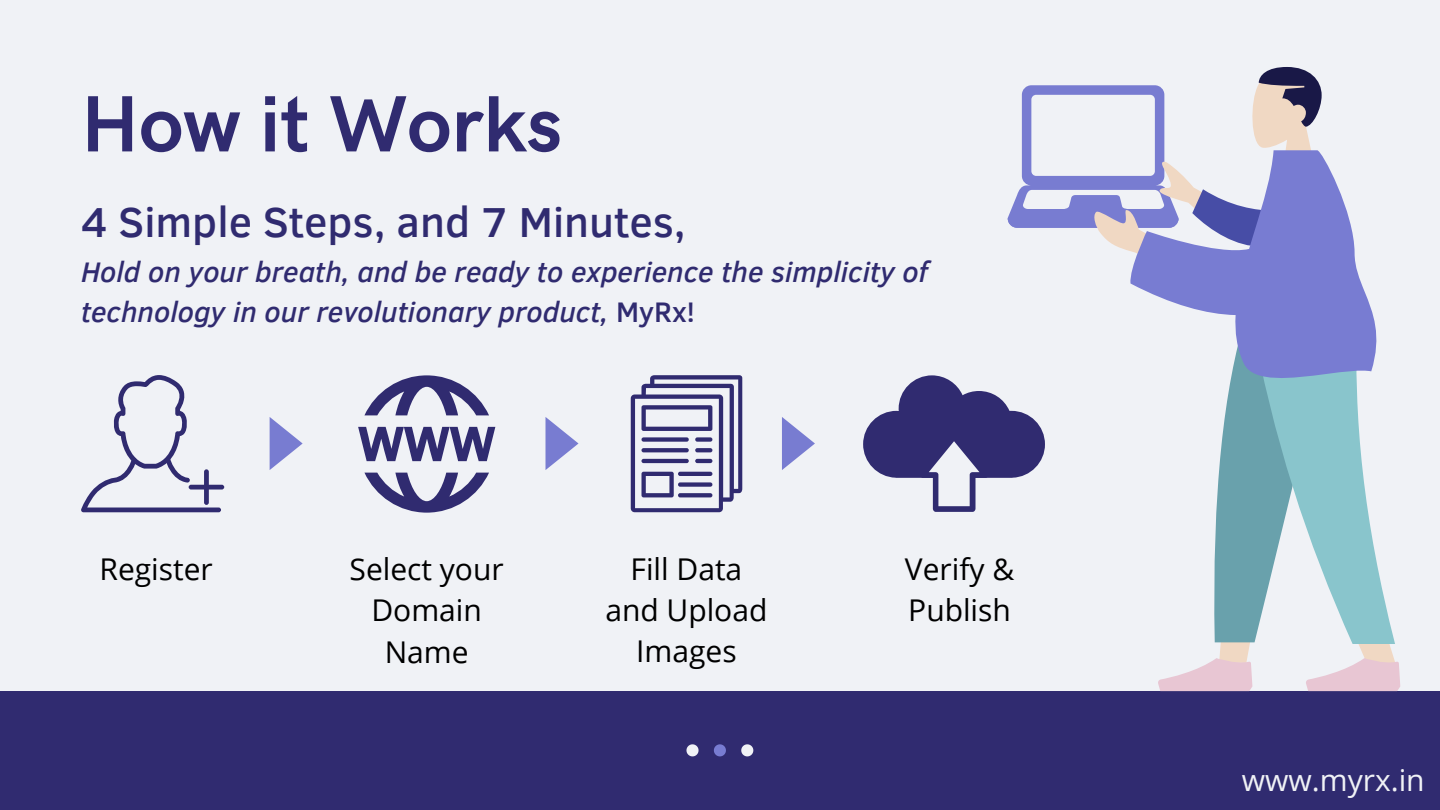
<style>
.page{position:relative;width:1440px;height:810px;background:#f0f2f6}
.page>*{position:absolute;margin:0;border:0;box-sizing:border-box;transform-origin:0 0}
.t1{font:700 80px "HK Grotesk";color:#302b70}
.t2{font:500 43px "Clear Sans";color:#302b70}
.t3{font:30px/41.2px "Open Sans";color:#000;text-align:center}
.t4{font:30px "Open Sans";color:#f0f2f6}
.t5{font:italic 500 29px/40.2px "Clear Sans";color:#302b70}
.s1{font-style:normal}
</style>
<div class="page">
<div style="left:0;top:691px;width:1440px;height:119px;background:#302b70"></div>
<svg style="left:1158px;top:384px;width:242px;height:307px"></svg>
<svg style="left:1008px;top:67px;width:314px;height:184px"></svg>
<svg style="left:1129px;top:150px;width:248px;height:234px;fill:#787cd2"></svg>
<svg style="left:686px;top:744px;width:13px;height:12px"></svg>
<svg style="left:714px;top:744px;width:12px;height:12px"></svg>
<svg style="left:741px;top:744px;width:12px;height:12px"></svg>
<svg style="left:631px;top:375px;width:112px;height:137px"></svg>
<svg style="left:364px;top:375px;width:125px;height:40px"></svg>
<svg style="left:364px;top:473px;width:125px;height:40px"></svg>
<svg style="left:358px;top:427px;width:137px;height:34px"></svg>
<svg style="left:81px;top:375px;width:140px;height:137px"></svg>
<div style="left:204px;top:469px;width:5px;height:36px;background:#302b70;border-radius:2px"></div>
<div style="left:189px;top:485px;width:35px;height:5px;background:#302b70;border-radius:2px"></div>
<svg style="left:863px;top:375px;width:182px;height:137px"></svg>
<svg style="left:270px;top:417px;width:33px;height:53px"></svg>
<svg style="left:546px;top:417px;width:33px;height:53px"></svg>
<svg style="left:782px;top:417px;width:33px;height:53px"></svg>
<p class="t1" style="left:81px;top:79px;width:483px">How it Works</p>
<p class="t2" style="left:81px;top:190px;width:606px">4 Simple Steps, and 7 Minutes,</p>
<p class="t5" style="left:81px;top:250px;width:848px">Hold on your breath, and be ready to experience the simplicity of technology in our revolutionary product, <span class="s1">MyRx!</span></p>
<p class="t3" style="left:100px;top:548px;width:115px">Register</p>
<p class="t3" style="left:605px;top:548px;width:164px">Fill Data and Upload<br>Images</p>
<p class="t3" style="left:905px;top:548px;width:111px;text-align:left">Verify &amp;<br>Publish</p>
<p class="t3" style="left:350px;top:548px;width:156px">Select your<br>Domain<br>Name</p>
<p class="t4" style="left:1242px;top:759px;width:184px">www.myrx.in</p>
</div>
